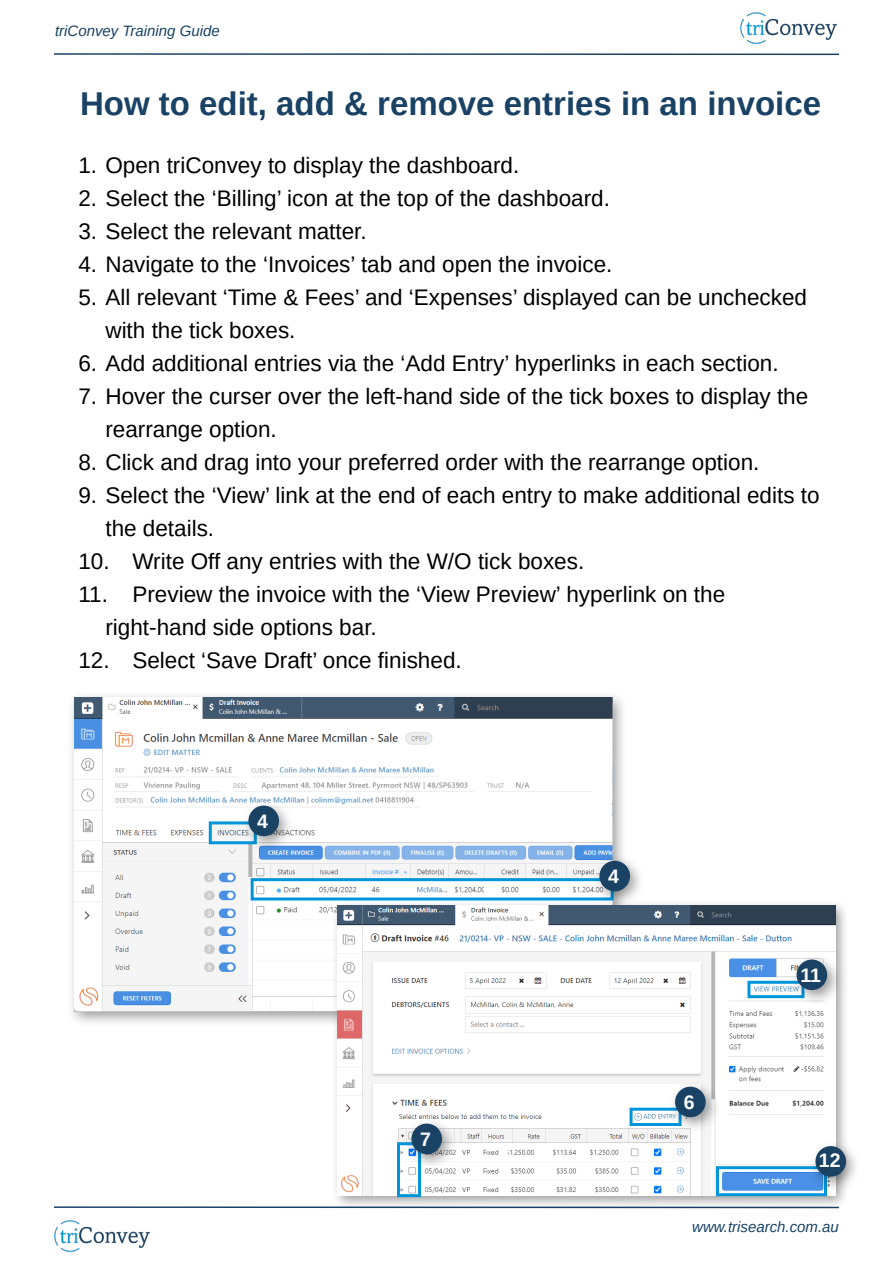
<style>
.page{position:relative;width:893px;height:1263px;background:#fff}
.page>*{position:absolute;margin:0;border:0;box-sizing:border-box;transform-origin:0 0}
.t1{font:700 33px "Arimo";color:#1a4265}
.t2{font:22.5px/33px "Arimo";color:#000}
.t3{font:700 19.5px "Arimo";color:#fff}
.t4{font:italic 15px "Arimo";color:#1a4265}
</style>
<div class="page">
<hr style="left:54px;top:53px;width:785px;height:2px;background:#1a4265">
<img style="left:741px;top:12px;width:96px;height:31px">
<hr style="left:54px;top:1206px;width:785px;height:2px;background:#1a4265">
<img style="left:54px;top:1220px;width:96px;height:31px">
<div style="left:67px;top:690px;width:561px;height:338px;background:#000;opacity:.4"></div>
<img style="left:74px;top:698px;width:538px;height:314px">
<div style="left:331px;top:899px;width:518px;height:311px;background:#000;opacity:.4"></div>
<img style="left:338px;top:906px;width:497px;height:290px">
<div style="left:209px;top:821px;width:48px;height:23px;border:3px solid #0095da"></div>
<div style="left:251px;top:878px;width:363px;height:22px;border:3px solid #0095da"></div>
<div style="left:630px;top:1108px;width:52px;height:18px;border:3px solid #0095da"></div>
<div style="left:397px;top:1142px;width:24px;height:55px;border:3px solid #0095da"></div>
<div style="left:716px;top:1166px;width:111px;height:30px;border:3px solid #0095da"></div>
<div style="left:747px;top:981px;width:57px;height:17px;border:3px solid #0095da"></div>
<div style="left:242px;top:798px;width:52px;height:54px;background:#000;opacity:.4"></div>
<div style="left:248px;top:806px;width:31px;height:30px;background:#1a4265;border-radius:50%"></div>
<div style="left:593px;top:854px;width:52px;height:53px;background:#000;opacity:.4"></div>
<div style="left:599px;top:861px;width:31px;height:30px;background:#1a4265;border-radius:50%"></div>
<div style="left:405px;top:1116px;width:53px;height:54px;background:#000;opacity:.4"></div>
<div style="left:411px;top:1123px;width:31px;height:31px;background:#1a4265;border-radius:50%"></div>
<div style="left:668px;top:1079px;width:53px;height:54px;background:#000;opacity:.4"></div>
<div style="left:675px;top:1087px;width:31px;height:30px;background:#1a4265;border-radius:50%"></div>
<div style="left:790px;top:952px;width:53px;height:54px;background:#000;opacity:.4"></div>
<div style="left:797px;top:959px;width:30px;height:31px;background:#1a4265;border-radius:50%"></div>
<div style="left:809px;top:1139px;width:52px;height:53px;background:#000;opacity:.4"></div>
<div style="left:815px;top:1146px;width:31px;height:31px;background:#1a4265;border-radius:50%"></div>
<p class="t4" style="left:55px;top:21px;width:166px">triConvey Training Guide</p>
<h1 class="t1" style="left:80px;top:86px;width:742px">How to edit, add &amp; remove entries in an invoice</h1>
<p class="t2" style="left:78px;top:149px;width:442px">1. Open triConvey to display the dashboard.</p>
<p class="t2" style="left:78px;top:182px;width:533px">2. Select the ‘Billing’ icon at the top of the dashboard.</p>
<p class="t2" style="left:78px;top:215px;width:290px">3. Select the relevant matter.</p>
<p class="t2" style="left:78px;top:248px;width:535px">4. Navigate to the ‘Invoices’ tab and open the invoice.</p>
<p class="t2" style="left:105px;top:281px;width:703px;text-indent:-27px">5. All relevant ‘Time &amp; Fees’ and ‘Expenses’ displayed can be unchecked with the tick boxes.</p>
<p class="t2" style="left:78px;top:347px;width:702px">6. Add additional entries via the ‘Add Entry’ hyperlinks in each section.</p>
<p class="t2" style="left:105px;top:380px;width:704px;text-indent:-27px">7. Hover the curser over the left-hand side of the tick boxes to display the rearrange option.</p>
<p class="t2" style="left:78px;top:446px;width:683px">8. Click and drag into your preferred order with the rearrange option.</p>
<p class="t2" style="left:105px;top:479px;width:716px;text-indent:-27px">9. Select the ‘View’ link at the end of each entry to make additional edits to the details.</p>
<p class="t2" style="left:78px;top:545px;width:507px">10. Write Off any entries with the W/O tick boxes.</p>
<p class="t2" style="left:105px;top:578px;width:621px;text-indent:-27px">11. Preview the invoice with the ‘View Preview’ hyperlink on the right-hand side options bar.</p>
<p class="t2" style="left:78px;top:644px;width:385px">12. Select ‘Save Draft’ once finished.</p>
<p class="t3" style="left:257px;top:810px;width:12px">4</p>
<p class="t3" style="left:420px;top:1128px;width:12px">7</p>
<p class="t3" style="left:608px;top:865px;width:12px">4</p>
<p class="t3" style="left:684px;top:1091px;width:12px">6</p>
<p class="t3" style="left:800px;top:964px;width:22px">11</p>
<p class="t3" style="left:819px;top:1149px;width:23px">12</p>
<p class="t4" style="left:692px;top:1216px;width:148px">www.trisearch.com.au</p>
</div>
